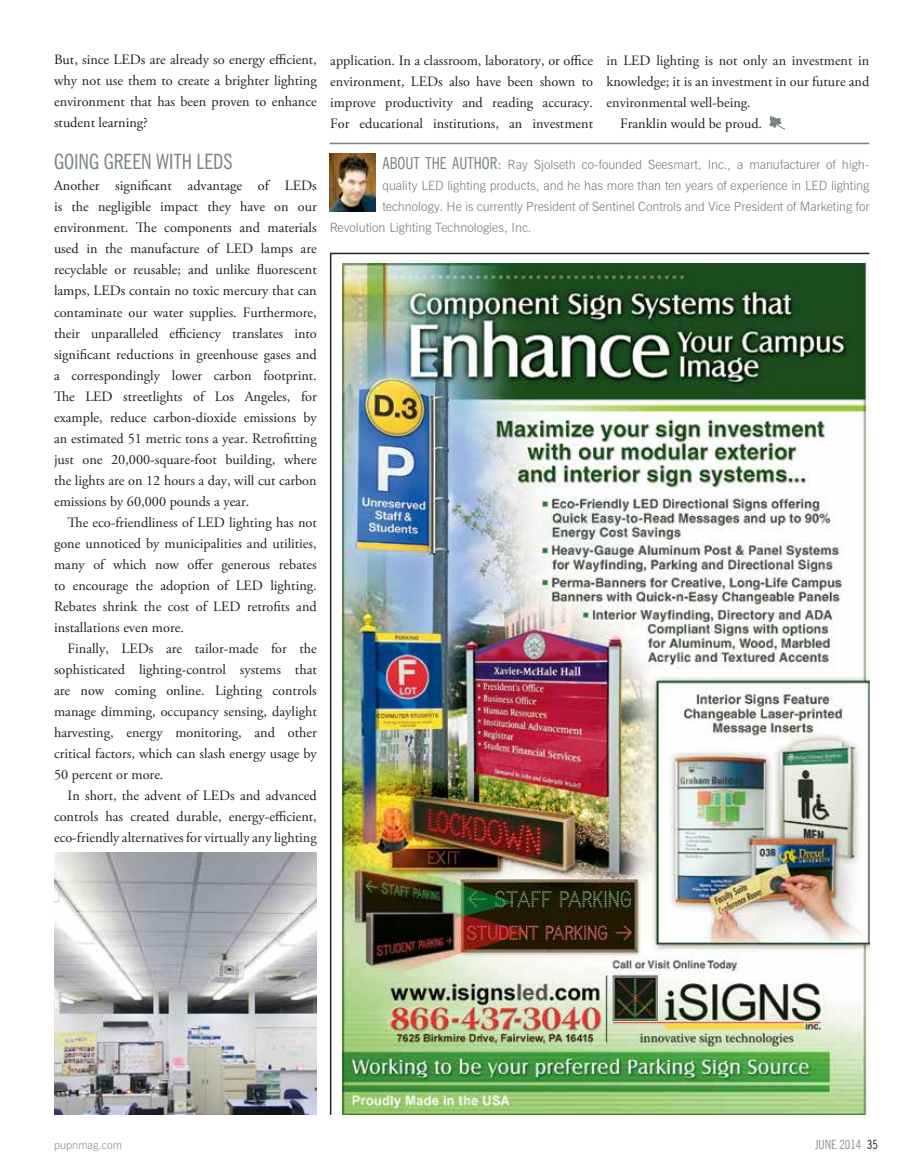
<style>
.page{position:relative;width:905px;height:1175px;background:#fff}
.page>*{position:absolute;margin:0;border:0;box-sizing:border-box;transform-origin:0 0}
.t1{font:condensed 21px "News Gothic BT";color:#758380}
.t2{font:14.25px/21px "Adobe Garamond Pro";color:#231f20;text-align:justify}
.t3{font:300 12.75px "News Gothic BT";color:#758380}
.t4{font:condensed 12.75px "News Gothic BT";color:#929287}
.t5{font:300 11.25px "News Gothic BT";color:#929287}
.s1{font-weight:400;font-stretch:condensed;font-size:16.5px}
.s2{font-style:inherit}
.s3{color:#231f20}
</style>
<div class="page">
<svg style="left:769px;top:116px;width:16px;height:14px"></svg>
<hr style="left:329px;top:143px;width:540px;height:1px;background:#758380">
<img style="left:330px;top:153px;width:45px;height:58px">
<img style="left:54px;top:852px;width:262px;height:262px">
<img style="left:329px;top:252px;width:541px;height:863px">
<p class="t2" style="left:54px;top:50px;width:264px">But, since LEDs are already so energy efficient, why not use them to create a brighter lighting environment that has been proven to enhance student learning?</p>
<h1 class="t1" style="left:54px;top:149px;width:178px">GOING GREEN WITH LEDs</h1>
<p class="t2" style="left:54px;top:176px;width:264px">Another significant advantage of LEDs is the negligible impact they have on our environment. The components and materials used in the manufacture of LED lamps are recyclable or reusable; and unlike fluorescent lamps, LEDs contain no toxic mercury that can contaminate our water supplies. Furthermore, their unparalleled efficiency translates into significant reductions in greenhouse gases and a correspondingly lower carbon footprint.<br>The LED streetlights of Los Angeles, for example, reduce carbon-dioxide emissions by an estimated 51 metric tons a year. Retrofitting just one 20,000-square-foot building, where the lights are on 12 hours a day, will cut carbon emissions by 60,000 pounds a year.</p>
<p class="t2" style="left:54px;top:512px;width:264px;text-indent:13px">The eco-friendliness of LED lighting has not gone unnoticed by municipalities and utilities, many of which now offer generous rebates to encourage the adoption of LED lighting.<br>Rebates shrink the cost of LED retrofits and installations even more.</p>
<p class="t2" style="left:54px;top:638px;width:264px;text-indent:13px">Finally, LEDs are tailor-made for the sophisticated lighting-control systems that are now coming online. Lighting controls manage dimming, occupancy sensing, daylight harvesting, energy monitoring, and other critical factors, which can slash energy usage by 50 percent or more.</p>
<p class="t2" style="left:54px;top:785px;width:264px;text-indent:13px">In short, the advent of LEDs and advanced controls has created durable, energy-efficient, eco-friendly alternatives for virtually any lighting</p>
<p class="t2" style="left:330px;top:50px;width:264px">application. In a classroom, laboratory, or office environment, LEDs also have been shown to improve productivity and reading accuracy.<br>For educational institutions, an investment</p>
<p class="t2" style="left:606px;top:50px;width:264px">in LED lighting is not only an investment in</p>
<p class="t2" style="left:606px;top:71px;width:264px">knowledge; it is an investment in our future and</p>
<p class="t2" style="left:606px;top:92px;width:146px">environmental well-being.</p>
<p class="t2" style="left:620px;top:113px;width:144px">Franklin would be proud.</p>
<p class="t3" style="left:382px;top:157px;width:488px"><span class="s1">ABOUT THE AUTHOR:</span> <span class="s2">R</span>ay Sjolseth co-founded Seesmart, Inc., a manufacturer of high-</p>
<p class="t3" style="left:382px;top:178px;width:488px">quality LED lighting products, and he has more than ten years of experience in LED lighting</p>
<p class="t3" style="left:382px;top:199px;width:488px">technology. He is currently President of Sentinel Controls and Vice President of Marketing for</p>
<p class="t3" style="left:329px;top:220px;width:203px">Revolution Lighting Technologies, Inc.</p>
<p class="t5" style="left:54px;top:1137px;width:69px">pupnmag.com</p>
<p class="t4" style="left:815px;top:1136px;width:64px">JUNE 2014 <span class="s3">35</span></p>
</div>
